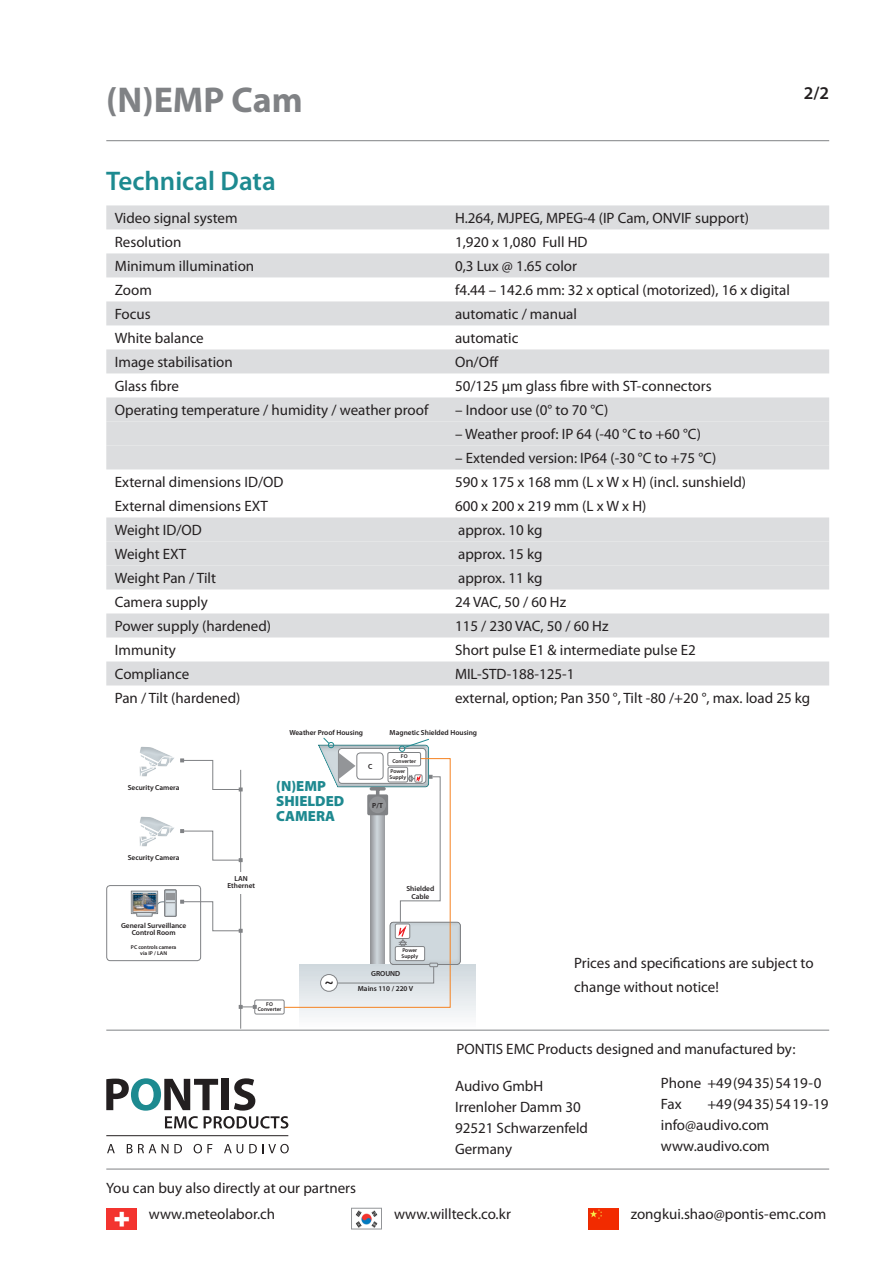
<style>
.page{position:relative;width:893px;height:1263px;background:#fff}
.page>*{position:absolute;margin:0;border:0;box-sizing:border-box;transform-origin:0 0}
.t1{font:700 36px "Myriad Pro";color:#808285}
.t2{font:600 27px "Myriad Pro";color:#1d8a90}
.t3{font:600 18px "Myriad Pro";color:#231f20}
.t4{font:15px/21px "Myriad Pro";color:#231f20}
.t5{font:900 14.7px/14.7px "Myriad Pro";color:#1e8990}
.t6{font:600 14.7px "Myriad Pro";color:#231f20}
.t7{font:600 7.35px/7.4px "Myriad Pro";color:#231f20;text-align:center}
.t8{font:600 5.55px/5.6px "Myriad Pro";color:#231f20;text-align:center}
</style>
<div class="page">
<hr style="left:106px;top:1030px;width:723px;height:1px;background:#808285">
<hr style="left:106px;top:1169px;width:723px;height:1px;background:#808285">
<div style="left:300px;top:964px;width:176px;height:65px;background:linear-gradient(to bottom,#cfd8dd,#fefefe)"></div>
<div style="left:106px;top:885px;width:95px;height:76px;border:1px solid #808285;border-radius:3px"></div>
<div style="left:138px;top:814px;width:37px;height:33px;background:#808285;opacity:.3"></div>
<hr style="left:240px;top:770px;width:1px;height:259px;background:#808285">
<svg style="left:140px;top:817px;width:103px;height:45px"></svg>
<svg style="left:140px;top:747px;width:103px;height:44px"></svg>
<div style="left:387px;top:919px;width:74px;height:46px;background:#808285;opacity:.3"></div>
<div style="left:254px;top:999px;width:31px;height:15px;border:1px solid #808285;border-radius:2px"></div>
<svg style="left:239px;top:1005px;width:18px;height:4px"></svg>
<hr style="left:239px;top:872px;width:4px;height:21px;background:#fff">
<div style="left:128px;top:888px;width:30px;height:28px;background:#718189;opacity:.2"></div>
<div style="left:163px;top:888px;width:15px;height:30px;background:#718189;opacity:.2"></div>
<div style="left:165px;top:890px;width:11px;height:26px;border:1px solid #808285"></div>
<svg style="left:131px;top:891px;width:112px;height:42px"></svg>
<img style="left:133px;top:893px;width:23px;height:17px">
<div style="left:133px;top:894px;width:23px;height:18px;border:1px solid #808285"></div>
<img style="left:588px;top:1208px;width:30px;height:21px">
<img style="left:355px;top:1210px;width:23px;height:17px">
<div style="left:351px;top:1208px;width:31px;height:21px;border:1px solid #939598"></div>
<img style="left:106px;top:1208px;width:30px;height:21px">
<svg style="left:106px;top:1078px;width:182px;height:50px"></svg>
<svg style="left:107px;top:1144px;width:8px;height:9px"></svg>
<svg style="left:127px;top:1144px;width:29px;height:9px"></svg>
<svg style="left:162px;top:1144px;width:6px;height:9px"></svg>
<svg style="left:174px;top:1144px;width:8px;height:9px"></svg>
<svg style="left:194px;top:1144px;width:18px;height:9px"></svg>
<svg style="left:224px;top:1144px;width:19px;height:9px"></svg>
<svg style="left:249px;top:1144px;width:40px;height:9px"></svg>
<hr style="left:106px;top:1135px;width:182px;height:1px;background:#231f20">
<hr style="left:106px;top:140px;width:723px;height:1px;background:#808285">
<div style="left:106px;top:205px;width:723px;height:24px;background:#dcdddf"></div>
<div style="left:106px;top:253px;width:723px;height:24px;background:#dcdddf"></div>
<div style="left:106px;top:301px;width:723px;height:24px;background:#dcdddf"></div>
<div style="left:106px;top:349px;width:723px;height:24px;background:#dcdddf"></div>
<div style="left:106px;top:397px;width:723px;height:24px;background:#dcdddf"></div>
<div style="left:106px;top:421px;width:723px;height:24px;background:#dcdddf"></div>
<div style="left:106px;top:445px;width:723px;height:24px;background:#dcdddf"></div>
<div style="left:106px;top:517px;width:723px;height:24px;background:#dcdddf"></div>
<div style="left:106px;top:541px;width:723px;height:24px;background:#dcdddf"></div>
<div style="left:106px;top:565px;width:723px;height:24px;background:#dcdddf"></div>
<div style="left:106px;top:613px;width:723px;height:24px;background:#dcdddf"></div>
<div style="left:106px;top:661px;width:723px;height:24px;background:#dcdddf"></div>
<svg style="left:282px;top:737px;width:169px;height:271px"></svg>
<h1 class="t1" style="left:106px;top:80px;width:198px">(N)EMP Cam</h1>
<p class="t3" style="left:804px;top:83px;width:27px">2/2</p>
<h2 class="t2" style="left:106px;top:166px;width:171px">Technical Data</h2>
<p class="t4" style="left:115px;top:208px;width:124px">Video signal system</p>
<p class="t4" style="left:455px;top:208px;width:296px">H.264, MJPEG, MPEG-4 (IP Cam, ONVIF support)</p>
<p class="t4" style="left:115px;top:232px;width:68px">Resolution</p>
<p class="t4" style="left:455px;top:232px;width:134px">1,920 x 1,080 Full HD</p>
<p class="t4" style="left:115px;top:256px;width:141px">Minimum illumination</p>
<p class="t4" style="left:455px;top:256px;width:124px">0,3 Lux @ 1.65 color</p>
<p class="t4" style="left:115px;top:280px;width:39px">Zoom</p>
<p class="t4" style="left:455px;top:280px;width:337px">f4.44 – 142.6 mm: 32 x optical (motorized), 16 x digital</p>
<p class="t4" style="left:115px;top:304px;width:37px">Focus</p>
<p class="t4" style="left:455px;top:304px;width:124px">automatic / manual</p>
<p class="t4" style="left:115px;top:328px;width:91px">White balance</p>
<p class="t4" style="left:455px;top:328px;width:65px">automatic</p>
<p class="t4" style="left:115px;top:352px;width:119px">Image stabilisation</p>
<p class="t4" style="left:455px;top:352px;width:45px">On/Off</p>
<p class="t4" style="left:115px;top:376px;width:66px">Glass fibre</p>
<p class="t4" style="left:455px;top:376px;width:258px">50/125 μm glass fibre with ST-connectors</p>
<p class="t4" style="left:115px;top:400px;width:315px">Operating temperature / humidity / weather proof</p>
<p class="t4" style="left:455px;top:400px;width:155px">– Indoor use (0° to 70 °C)</p>
<p class="t4" style="left:455px;top:424px;width:247px">– Weather proof: IP 64 (-40 °C to +60 °C)</p>
<p class="t4" style="left:455px;top:448px;width:263px">– Extended version: IP64 (-30 °C to +75 °C)</p>
<p class="t4" style="left:115px;top:472px;width:170px">External dimensions ID/OD</p>
<p class="t4" style="left:455px;top:472px;width:293px">590 x 175 x 168 mm (L x W x H) (incl. sunshield)</p>
<p class="t4" style="left:115px;top:496px;width:155px">External dimensions EXT</p>
<p class="t4" style="left:455px;top:496px;width:193px">600 x 200 x 219 mm (L x W x H)</p>
<p class="t4" style="left:115px;top:520px;width:89px">Weight ID/OD</p>
<p class="t4" style="left:458px;top:520px;width:86px">approx. 10 kg</p>
<p class="t4" style="left:115px;top:544px;width:73px">Weight EXT</p>
<p class="t4" style="left:458px;top:544px;width:86px">approx. 15 kg</p>
<p class="t4" style="left:115px;top:568px;width:103px">Weight Pan / Tilt</p>
<p class="t4" style="left:458px;top:568px;width:86px">approx. 11 kg</p>
<p class="t4" style="left:115px;top:592px;width:94px">Camera supply</p>
<p class="t4" style="left:455px;top:592px;width:113px">24 VAC, 50 / 60 Hz</p>
<p class="t4" style="left:115px;top:616px;width:158px">Power supply (hardened)</p>
<p class="t4" style="left:455px;top:616px;width:155px">115 / 230 VAC, 50 / 60 Hz</p>
<p class="t4" style="left:115px;top:640px;width:63px">Immunity</p>
<p class="t4" style="left:455px;top:640px;width:242px">Short pulse E1 &amp; intermediate pulse E2</p>
<p class="t4" style="left:115px;top:664px;width:76px">Compliance</p>
<p class="t4" style="left:455px;top:664px;width:121px">MIL-STD-188-125-1</p>
<p class="t4" style="left:115px;top:688px;width:127px">Pan / Tilt (hardened)</p>
<p class="t4" style="left:455px;top:688px;width:357px">external, option; Pan 350 °, Tilt -80 /+20 °, max. load 25 kg</p>
<p class="t7" style="left:128px;top:784px;width:53px">Security Camera</p>
<p class="t7" style="left:128px;top:854px;width:53px">Security Camera</p>
<p class="t7" style="left:121px;top:921px;width:67px">General Surveillance<br>Control Room</p>
<p class="t8" style="left:131px;top:944px;width:47px">PC controls camera via IP / LAN</p>
<p class="t7" style="left:289px;top:729px;width:75px">Weather Proof Housing</p>
<p class="t7" style="left:390px;top:729px;width:89px">Magnetic Shielded Housing</p>
<p class="t8" style="left:392px;top:753px;width:25px">FO<br>Converter</p>
<p class="t8" style="left:389px;top:769px;width:18px;text-align:left">Power<br>Supply</p>
<p class="t5" style="left:276px;top:779px;width:70px">(N)EMP<br>SHIELDED<br>CAMERA</p>
<p class="t7" style="left:372px;top:802px;width:12px">P/T</p>
<p class="t7" style="left:228px;top:875px;width:29px">LAN<br>Ethernet</p>
<p class="t6" style="left:325px;top:974px;width:10px">~</p>
<p class="t7" style="left:406px;top:885px;width:29px">Shielded<br>Cable</p>
<p class="t8" style="left:401px;top:947px;width:18px;text-align:left">Power<br>Supply</p>
<p class="t7" style="left:371px;top:970px;width:31px">GROUND</p>
<p class="t7" style="left:358px;top:984px;width:57px">Mains 110 / 220 V</p>
<p class="t8" style="left:258px;top:1001px;width:25px">FO<br>Converter</p>
<p class="t4" style="left:574px;top:951px;width:241px;line-height:24px">Prices and specifications are subject to change without notice!</p>
<p class="t4" style="left:456px;top:1039px;width:340px">PONTIS EMC Products designed and manufactured by:</p>
<p class="t4" style="left:455px;top:1075px;width:135px">Audivo GmbH<br>Irrenloher Damm 30<br>92521 Schwarzenfeld<br>Germany</p>
<p class="t4" style="left:661px;top:1073px;width:162px">Phone +49(9435)5419-0<br>Fax</p>
<p class="t4" style="left:661px;top:1094px;width:169px;text-indent:46px">+49(9435)5419-19 info@audivo.com www.audivo.com</p>
<p class="t4" style="left:149px;top:1175px;width:209px;line-height:26.7px;text-indent:-43px">You can buy also directly at our partners www.meteolabor.ch</p>
<p class="t4" style="left:394px;top:1204px;width:118px">www.willteck.co.kr</p>
<p class="t4" style="left:631px;top:1204px;width:197px">zongkui.shao@pontis-emc.com</p>
</div>
